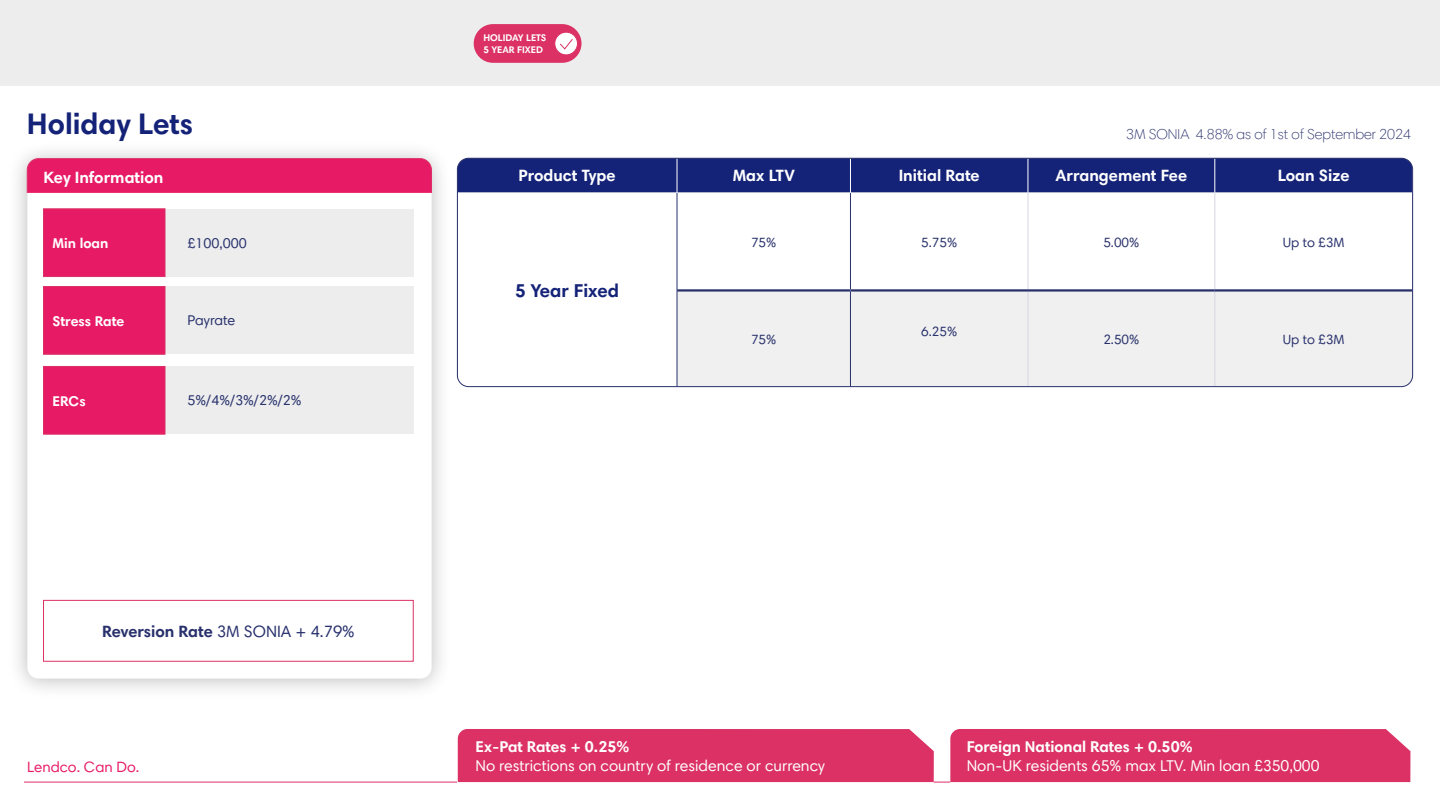
<style>
.page{position:relative;width:1440px;height:810px;background:#fff}
.page>*{position:absolute;margin:0;border:0;box-sizing:border-box;transform-origin:0 0}
.t1{font:700 30px "Harmonia Sans Pro Cyr";color:#142378}
.t2{font:700 18.75px "Harmonia Sans Pro Cyr";color:#142378}
.t3{font:700 16.5px "Harmonia Sans Pro Cyr";color:#fff}
.t4{font:700 16.5px "Harmonia Sans Pro Cyr";color:#28316c}
.t5{font:15.75px "Harmonia Sans Pro Cyr";color:#fff}
.t6{font:700 15.75px "Harmonia Sans Pro Cyr";color:#fff}
.t7{font:15px "Harmonia Sans Pro Cyr";color:#e71a65}
.t8{font:300 14.4px "Harmonia Sans Pro Cyr";color:#28316c}
.t9{font:14.25px "Harmonia Sans Pro Cyr";color:#28316c}
.t10{font:700 14.25px "Harmonia Sans Pro Cyr";color:#fff}
.t11{font:13.5px "Harmonia Sans Pro Cyr";color:#28316c}
.t12{font:700 9.75px/11.6px "Harmonia Sans Pro Cyr";color:#fff}
.s1{font-weight:400}
</style>
<div class="page">
<div style="left:7px;top:140px;width:445px;height:560px;background:#000;opacity:.26"></div>
<div style="left:27px;top:159px;width:405px;height:520px;background:#fff;border-radius:11px"></div>
<div style="left:458px;top:158px;width:954px;height:35px;background:#142378"></div>
<div style="left:678px;top:292px;width:734px;height:95px;background:#f0f0f0"></div>
<hr style="left:677px;top:158px;width:1px;height:35px;background:#fff">
<hr style="left:1215px;top:158px;width:1px;height:35px;background:#fff">
<hr style="left:850px;top:158px;width:1px;height:35px;background:#fff">
<hr style="left:1028px;top:158px;width:1px;height:35px;background:#fff">
<hr style="left:457px;top:158px;width:1px;height:35px;background:#28316c">
<hr style="left:1028px;top:193px;width:1px;height:96px;background:#d7d4e3">
<hr style="left:1215px;top:193px;width:1px;height:96px;background:#d7d4e3">
<hr style="left:1028px;top:292px;width:1px;height:95px;background:#d7d4e3">
<hr style="left:1215px;top:292px;width:1px;height:95px;background:#d7d4e3">
<hr style="left:1412px;top:290px;width:1px;height:97px;background:#d7d4e3">
<hr style="left:677px;top:193px;width:1px;height:97px;background:#28316c">
<hr style="left:677px;top:290px;width:1px;height:97px;background:#28316c">
<hr style="left:850px;top:193px;width:1px;height:96px;background:#28316c">
<hr style="left:850px;top:292px;width:1px;height:95px;background:#28316c">
<hr style="left:677px;top:289px;width:173px;height:3px;background:#28316c">
<hr style="left:850px;top:289px;width:178px;height:3px;background:#28316c">
<hr style="left:1028px;top:289px;width:187px;height:3px;background:#28316c">
<hr style="left:1215px;top:289px;width:197px;height:3px;background:#28316c">
<div style="left:457px;top:158px;width:956px;height:229px;border:1px solid #28316c;border-radius:11px"></div>
<div style="left:27px;top:158px;width:405px;height:35px;background:#e71a65"></div>
<div style="left:44px;top:209px;width:370px;height:67px;background:#ededed"></div>
<div style="left:43px;top:209px;width:122px;height:68px;background:#e71a65;border:1px solid #db3165"></div>
<div style="left:43px;top:600px;width:371px;height:62px;border:1px solid #db3165"></div>
<div style="left:44px;top:367px;width:370px;height:67px;background:#ededed"></div>
<div style="left:43px;top:366px;width:122px;height:68px;background:#e71a65;border:1px solid #db3165"></div>
<div style="left:44px;top:287px;width:370px;height:67px;background:#ededed"></div>
<div style="left:43px;top:286px;width:122px;height:68px;background:#e71a65;border:1px solid #db3165"></div>
<hr style="left:24px;top:782px;width:433px;height:1px;background:#db3165">
<div style="left:0;top:0;width:1440px;height:85px;background:#ededed"></div>
<div style="left:458px;top:729px;width:952px;height:54px;background:#db3165"></div>
<div style="left:474px;top:24px;width:108px;height:39px;background:#db3165;border-radius:19px"></div>
<div style="left:555px;top:32px;width:22px;height:23px;background:#fff;border-radius:50%"></div>
<div style="left:555px;top:32px;width:23px;height:23px;border:1px solid #db3165;border-radius:50%"></div>
<svg style="left:560px;top:39px;width:13px;height:10px"></svg>
<h1 class="t1" style="left:27px;top:105px;width:167px">Holiday Lets</h1>
<p class="t3" style="left:44px;top:166px;width:122px">Key Information</p>
<p class="t10" style="left:52px;top:234px;width:57px">Min loan</p>
<p class="t9" style="left:188px;top:234px;width:61px">£100,000</p>
<p class="t10" style="left:52px;top:312px;width:73px">Stress Rate</p>
<p class="t9" style="left:188px;top:312px;width:49px">Payrate</p>
<p class="t10" style="left:52px;top:392px;width:35px">ERCs</p>
<p class="t9" style="left:188px;top:392px;width:116px">5%/4%/3%/2%/2%</p>
<p class="t4" style="left:102px;top:621px;width:254px">Reversion Rate <span class="s1">3M SONIA + 4.79%</span></p>
<p class="t7" style="left:27px;top:757px;width:114px">Lendco. Can Do.</p>
<p class="t12" style="left:484px;top:32px;width:64px">HOLIDAY LETS<br>5 YEAR FIXED</p>
<p class="t8" style="left:1126px;top:126px;width:286px">3M SONIA 4.88% as of 1st of September 2024</p>
<p class="t3" style="left:519px;top:165px;width:99px">Product Type</p>
<p class="t3" style="left:733px;top:165px;width:63px">Max LTV</p>
<p class="t3" style="left:899px;top:165px;width:82px">Initial Rate</p>
<p class="t3" style="left:1056px;top:165px;width:133px">Arrangement Fee</p>
<p class="t3" style="left:1278px;top:165px;width:73px">Loan Size</p>
<p class="t2" style="left:515px;top:279px;width:105px">5 Year Fixed</p>
<p class="t11" style="left:751px;top:234px;width:27px">75%</p>
<p class="t11" style="left:921px;top:234px;width:38px">5.75%</p>
<p class="t11" style="left:1103px;top:234px;width:38px">5.00%</p>
<p class="t11" style="left:1283px;top:234px;width:63px">Up to £3M</p>
<p class="t11" style="left:751px;top:331px;width:27px">75%</p>
<p class="t11" style="left:921px;top:323px;width:38px">6.25%</p>
<p class="t11" style="left:1103px;top:331px;width:38px">2.50%</p>
<p class="t11" style="left:1283px;top:331px;width:63px">Up to £3M</p>
<p class="t6" style="left:476px;top:737px;width:155px">Ex-Pat Rates + 0.25%</p>
<p class="t5" style="left:476px;top:756px;width:351px">No restrictions on country of residence or currency</p>
<p class="t6" style="left:967px;top:737px;width:227px">Foreign National Rates + 0.50%</p>
<p class="t5" style="left:967px;top:756px;width:354px">Non-UK residents 65% max LTV. Min loan £350,000</p>
</div>
